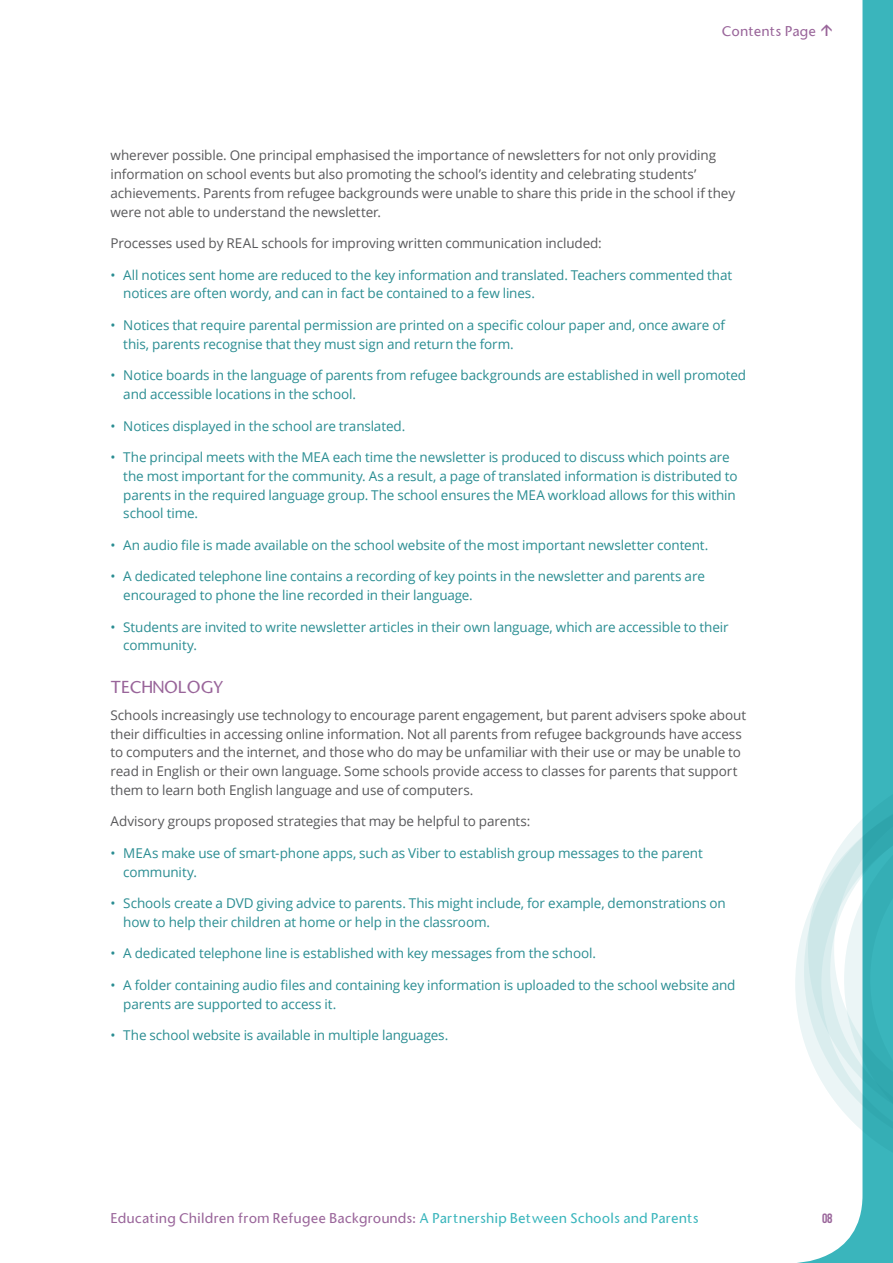
<style>
.page{position:relative;width:893px;height:1263px;background:#fff}
.page>*{position:absolute;margin:0;border:0;box-sizing:border-box;transform-origin:0 0}
.t1{font:16.5px "Stone Sans";color:#99659a}
.t2{font:300 16.5px "Allianz Sans";color:#99659a}
.t3{font:13.5px/18.8px "Open Sans";letter-spacing:-.01em;color:#2a8d92}
.t4{font:13.5px/18.8px "Open Sans";letter-spacing:-.01em;color:#58585a}
.t5{font:13.5px "Stone Sans";letter-spacing:.015em;color:#99659a}
.t6{font:700 13.5px "Bebas Neue";color:#99659a}
.s1{color:#3ab5bc}
</style>
<div class="page">
<div style="left:862px;top:0;width:31px;height:1263px;background:#3ab5bc"></div>
<svg style="left:795px;top:763px;width:98px;height:416px"></svg>
<p class="t5" style="left:722px;top:24px;width:96px">Contents Page</p>
<p class="t2" style="left:817px;top:36px;width:13px;rotate:-90deg">→</p>
<p class="t4" style="left:111px;top:146px;width:626px">wherever possible. One principal emphasised the importance of newsletters for not only providing information on school events but also promoting the school’s identity and celebrating students’ achievements. Parents from refugee backgrounds were unable to share this pride in the school if they were not able to understand the newsletter.</p>
<p class="t4" style="left:111px;top:234px;width:493px">Processes used by REAL schools for improving written communication included:</p>
<p class="t3" style="left:123px;top:265px;width:610px;text-indent:-13px">• All notices sent home are reduced to the key information and translated. Teachers commented that notices are often wordy, and can in fact be contained to a few lines.</p>
<p class="t3" style="left:123px;top:315px;width:603px;text-indent:-13px">• Notices that require parental permission are printed on a specific colour paper and, once aware of this, parents recognise that they must sign and return the form.</p>
<p class="t3" style="left:123px;top:366px;width:624px;text-indent:-13px">• Notice boards in the language of parents from refugee backgrounds are established in well promoted and accessible locations in the school.</p>
<p class="t3" style="left:111px;top:416px;width:296px">• Notices displayed in the school are translated.</p>
<p class="t3" style="left:123px;top:447px;width:616px;text-indent:-13px">• The principal meets with the MEA each time the newsletter is produced to discuss which points are the most important for the community. As a result, a page of translated information is distributed to parents in the required language group. The school ensures the MEA workload allows for this within school time.</p>
<p class="t3" style="left:111px;top:535px;width:599px">• An audio file is made available on the school website of the most important newsletter content.</p>
<p class="t3" style="left:123px;top:567px;width:583px;text-indent:-13px">• A dedicated telephone line contains a recording of key points in the newsletter and parents are encouraged to phone the line recorded in their language.</p>
<p class="t3" style="left:123px;top:617px;width:607px;text-indent:-13px">• Students are invited to write newsletter articles in their own language, which are accessible to their community.</p>
<p class="t1" style="left:111px;top:678px;width:114px">TECHNOLOGY</p>
<p class="t4" style="left:111px;top:705px;width:637px">Schools increasingly use technology to encourage parent engagement, but parent advisers spoke about their difficulties in accessing online information. Not all parents from refugee backgrounds have access to computers and the internet, and those who do may be unfamiliar with their use or may be unable to read in English or their own language. Some schools provide access to classes for parents that support them to learn both English language and use of computers.</p>
<p class="t4" style="left:111px;top:812px;width:421px">Advisory groups proposed strategies that may be helpful to parents:</p>
<p class="t3" style="left:123px;top:843px;width:581px;text-indent:-13px">• MEAs make use of smart-phone apps, such as Viber to establish group messages to the parent community.</p>
<p class="t3" style="left:123px;top:893px;width:604px;text-indent:-13px">• Schools create a DVD giving advice to parents. This might include, for example, demonstrations on how to help their children at home or help in the classroom.</p>
<p class="t3" style="left:111px;top:944px;width:487px">• A dedicated telephone line is established with key messages from the school.</p>
<p class="t3" style="left:123px;top:975px;width:614px;text-indent:-13px">• A folder containing audio files and containing key information is uploaded to the school website and parents are supported to access it.</p>
<p class="t3" style="left:111px;top:1025px;width:339px">• The school website is available in multiple languages.</p>
<p class="t5" style="left:111px;top:1212px;width:589px">Educating Children from Refugee Backgrounds: <span class="s1">A Partnership Between Schools and Parents</span></p>
<p class="t6" style="left:822px;top:1211px;width:12px">08</p>
</div>
